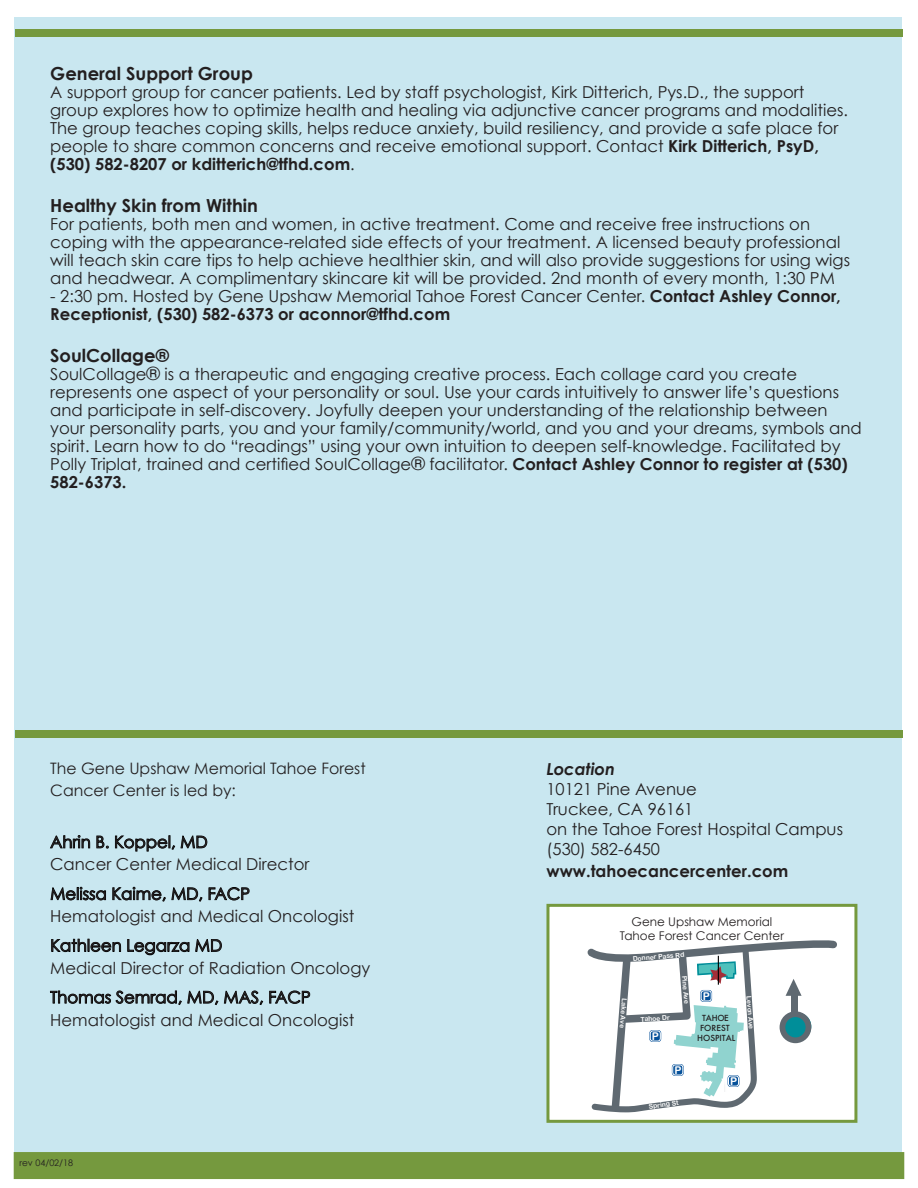
<style>
.page{position:relative;width:918px;height:1188px;background:#fff}
.page>*{position:absolute;margin:0;border:0;box-sizing:border-box;transform-origin:0 0}
.t1{font:700 18px "Century Gothic";color:#231f20}
.t2{font:16.5px/18px "Century Gothic";color:#231f20}
.t3{font:700 16.5px/18px "Century Gothic";color:#231f20}
.t4{font:italic 700 16.5px "Century Gothic";color:#231f20}
.t5{font:15.75px/22.5px "Century Gothic";color:#231f20}
.t6{font:12px/14.4px "Century Gothic";color:#231f20;text-align:center}
.t7{font:10.8px "Arial Rounded MT Bold";color:#fff}
.t8{font:9px "Century Gothic";color:#231f20}
.t9{font:500 8.1px/9.8px "Futura";color:#231f20;text-align:center}
.t10{font:6.75px "Arial Rounded MT Bold";color:#fff}
.s1{font-weight:700}
.s2{font-weight:400}
.s3{font-style:italic;font-size:18px}
.s4{font-size:18px}
</style>
<div class="page">
<div style="left:15px;top:17px;width:887px;height:1152px;background:#c9e7f0"></div>
<svg style="left:50px;top:835px;width:40px;height:14px"></svg>
<svg style="left:96px;top:835px;width:13px;height:14px"></svg>
<svg style="left:115px;top:835px;width:93px;height:17px"></svg>
<svg style="left:50px;top:886px;width:56px;height:15px"></svg>
<svg style="left:112px;top:886px;width:138px;height:16px"></svg>
<svg style="left:51px;top:938px;width:70px;height:14px"></svg>
<svg style="left:127px;top:939px;width:95px;height:17px"></svg>
<svg style="left:50px;top:990px;width:261px;height:15px"></svg>
<div style="left:14px;top:1152px;width:890px;height:27px;background:#75993e"></div>
<div style="left:546px;top:904px;width:311px;height:219px;background:#fff;border:3px solid #75993e"></div>
<svg style="left:587px;top:940px;width:250px;height:173px"></svg>
<div style="left:15px;top:731px;width:888px;height:7px;background:#75993e"></div>
<div style="left:15px;top:30px;width:888px;height:7px;background:#75993e"></div>
<p class="t1" style="left:50px;top:62px;width:204px">General Support Group</p>
<p class="t2" style="left:50px;top:83px;width:799px">A support group for cancer patients. Led by staff psychologist, Kirk Ditterich, Pys.D., the support group explores how to optimize health and healing via adjunctive cancer programs and modalities.<br>The group teaches coping skills, helps reduce anxiety, build resiliency, and provide a safe place for people to share common concerns and receive emotional support. Contact <span class="s1">Kirk Ditterich, PsyD, (530) 582-8207 or kditterich@tfhd.com</span>.</p>
<p class="t1" style="left:50px;top:194px;width:209px">Healthy Skin from Within</p>
<p class="t2" style="left:50px;top:215px;width:801px">For patients, both men and women, in active treatment. Come and receive free instructions on coping with the appearance-related side effects of your treatment. A licensed beauty professional will teach skin care tips to help achieve healthier skin, and will also provide suggestions for using wigs and headwear. A complimentary skincare kit will be provided. 2nd month of every month, 1:30 PM</p>
<p class="t3" style="left:50px;top:287px;width:792px"><span class="s2">- 2:30 pm. Hosted by Gene Upshaw Memorial Tahoe Forest Cancer Center.</span> Contact Ashley Connor,<br>Receptionist, (530) 582-6373 or aconnor@tfhd.com</p>
<p class="t1" style="left:50px;top:344px;width:120px">SoulCollage®</p>
<p class="t2" style="left:50px;top:365px;width:813px">SoulCollage<span class="s3">®</span> is a therapeutic and engaging creative process. Each collage card you create represents one aspect of your personality or soul. Use your cards intuitively to answer life’s questions and participate in self-discovery. Joyfully deepen your understanding of the relationship between your personality parts, you and your family/community/world, and you and your dreams, symbols and spirit. Learn how to do “readings” using your own intuition to deepen self-knowledge. Facilitated by Polly Triplat, trained and certified SoulCollage<span class="s4">®</span> facilitator. <span class="s1">Contact Ashley Connor to register at (530)<br>582-6373.</span></p>
<p class="t5" style="left:50px;top:756px;width:317px">The Gene Upshaw Memorial Tahoe Forest<br>Cancer Center is led by:</p>
<p class="t2" style="left:50px;top:830px;width:261px;line-height:22.5px">Ahrin B. Koppel, MD<br>Cancer Center Medical Director</p>
<p class="t2" style="left:50px;top:882px;width:306px;line-height:22.5px">Melissa Kaime, MD, FACP<br>Hematologist and Medical Oncologist</p>
<p class="t2" style="left:50px;top:934px;width:322px;line-height:22.5px">Kathleen Legarza MD<br>Medical Director of Radiation Oncology</p>
<p class="t2" style="left:50px;top:986px;width:306px;line-height:22.5px">Thomas Semrad, MD, MAS, FACP<br>Hematologist and Medical Oncologist</p>
<p class="t8" style="left:19px;top:1158px;width:55px">rev 04/02/18</p>
<p class="t4" style="left:546px;top:759px;width:70px">Location</p>
<p class="t2" style="left:546px;top:779px;width:298px;line-height:19.8px">10121 Pine Avenue<br>Truckee, CA 96161<br>on the Tahoe Forest Hospital Campus (530) 582-6450</p>
<p class="t3" style="left:546px;top:862px;width:243px">www.tahoecancercenter.com</p>
<p class="t6" style="left:620px;top:914px;width:166px">Gene Upshaw Memorial<br>Tahoe Forest Cancer Center</p>
<p class="t10" style="left:632px;top:955px;width:53px;rotate:-5deg">Donner Pass Rd</p>
<p class="t10" style="left:629px;top:999px;width:31px;rotate:95deg">Lake Ave</p>
<p class="t10" style="left:640px;top:1015px;width:31px;rotate:-4deg">Tahoe Dr</p>
<p class="t7" style="left:652px;top:1029px;width:9px">P</p>
<p class="t10" style="left:688px;top:975px;width:30px;rotate:85deg">Pine Ave</p>
<p class="t7" style="left:703px;top:989px;width:9px">P</p>
<p class="t9" style="left:697px;top:1013px;width:40px">TAHOE<br>FOREST<br>HOSPITAL</p>
<p class="t10" style="left:753px;top:996px;width:35px;rotate:86deg">Levon Ave</p>
<p class="t7" style="left:674px;top:1063px;width:9px">P</p>
<p class="t10" style="left:648px;top:1102px;width:32px;rotate:-8deg">Spring St</p>
<p class="t7" style="left:730px;top:1075px;width:9px">P</p>
</div>
